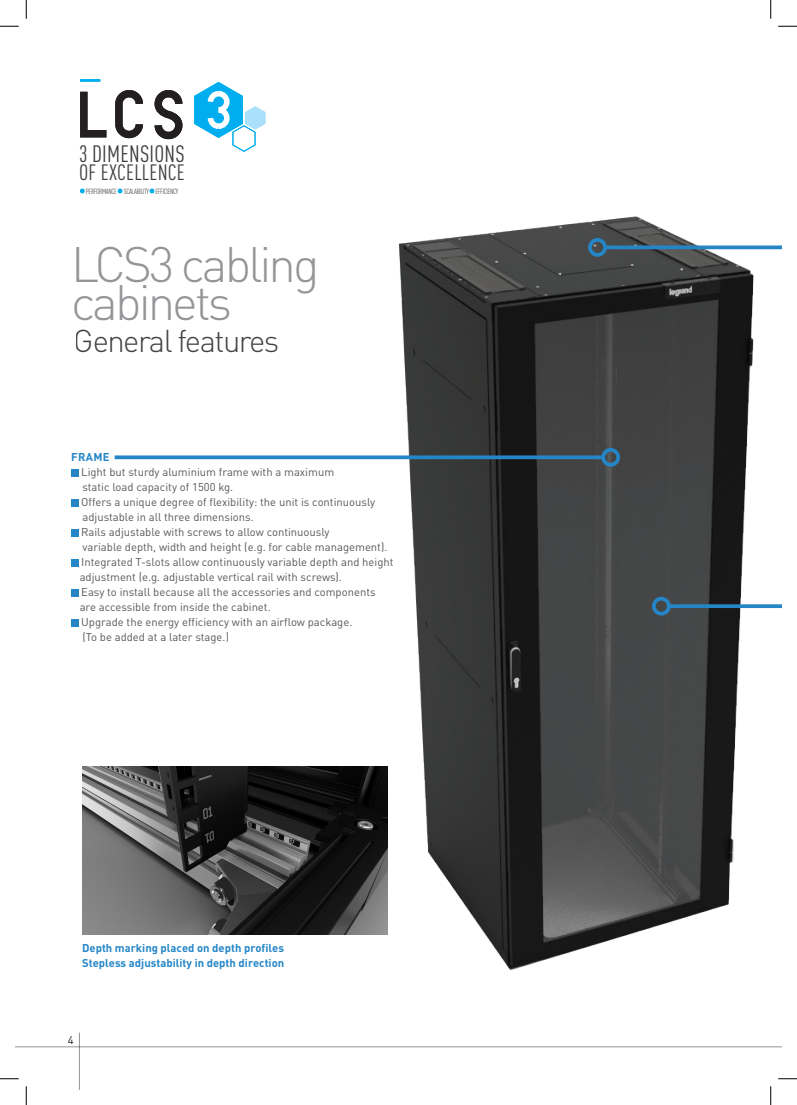
<style>
.page{position:relative;width:797px;height:1105px;background:#fff}
.page>*{position:absolute;margin:0;border:0;box-sizing:border-box;transform-origin:0 0}
.t1{font:300 49.12px/37.5px "DIN Pro";letter-spacing:-.06em;color:#939598}
.t2{font:300 31.12px "DIN Pro";letter-spacing:-.05em;color:#231f20}
.t3{font:condensed 23.38px "DIN Pro";letter-spacing:.01em;color:#3e3e3f}
.t4{font:condensed 21.88px "DIN Pro";letter-spacing:.01em;color:#3e3e3f}
.t5{font:11.25px/15px "DIN Pro";color:#57585a}
.t6{font:700 11.25px/15px "DIN Pro";color:#2486c7}
.t7{font:11.25px "DIN Pro";color:#231f20}
.t8{font:condensed 7.5px "DIN Pro";letter-spacing:-.04em;color:#57585a}
</style>
<div class="page">
<hr style="left:79px;top:1033px;width:1px;height:56px;background:#939598">
<hr style="left:16px;top:1046px;width:765px;height:1px;background:#939598">
<img style="left:206px;top:216px;width:575px;height:754px">
<div style="left:71px;top:469px;width:7px;height:7px;background:#2486c7"></div>
<div style="left:71px;top:499px;width:7px;height:7px;background:#2486c7"></div>
<div style="left:71px;top:529px;width:7px;height:7px;background:#2486c7"></div>
<div style="left:71px;top:559px;width:7px;height:7px;background:#2486c7"></div>
<div style="left:71px;top:589px;width:7px;height:7px;background:#2486c7"></div>
<div style="left:71px;top:619px;width:7px;height:7px;background:#2486c7"></div>
<img style="left:82px;top:767px;width:306px;height:167px">
<svg style="left:670px;top:604px;width:111px;height:4px"></svg>
<div style="left:652px;top:597px;width:18px;height:18px;border:4px solid #2486c7;border-radius:50%"></div>
<svg style="left:80px;top:188px;width:5px;height:6px"></svg>
<svg style="left:118px;top:188px;width:4px;height:6px"></svg>
<svg style="left:150px;top:188px;width:4px;height:6px"></svg>
<hr style="left:80px;top:79px;width:20px;height:3px;background:#00aeef">
<svg style="left:80px;top:90px;width:103px;height:50px"></svg>
<svg style="left:194px;top:82px;width:71px;height:70px"></svg>
<svg style="left:115px;top:455px;width:486px;height:4px;fill:#2486c7"></svg>
<div style="left:601px;top:448px;width:19px;height:19px;border:4px solid #2486c7;border-radius:50%"></div>
<svg style="left:607px;top:245px;width:174px;height:4px"></svg>
<div style="left:588px;top:238px;width:19px;height:19px;border:4px solid #2486c7;border-radius:50%"></div>
<svg style="left:0;top:25px;width:19px;height:2px"></svg>
<svg style="left:778px;top:25px;width:19px;height:2px"></svg>
<svg style="left:0;top:1078px;width:19px;height:1px"></svg>
<svg style="left:778px;top:1078px;width:19px;height:1px"></svg>
<svg style="left:25px;top:0;width:2px;height:19px"></svg>
<svg style="left:25px;top:1086px;width:2px;height:19px"></svg>
<svg style="left:770px;top:0;width:1px;height:19px"></svg>
<svg style="left:770px;top:1086px;width:1px;height:19px"></svg>
<h3 class="t3" style="left:79px;top:137px;width:107px">3 DIMENSIONS</h3>
<h3 class="t4" style="left:79px;top:157px;width:107px">OF EXCELLENCE</h3>
<p class="t8" style="left:86px;top:186px;width:94px">PERFORMANCE SCALABILITY EFFICIENCY</p>
<h1 class="t1" style="left:71px;top:242px;width:250px">LCS3 cabling cabinets</h1>
<h2 class="t2" style="left:74px;top:317px;width:207px">General features</h2>
<p class="t6" style="left:71px;top:449px;width:40px">FRAME</p>
<p class="t5" style="left:80px;top:464px;width:315px">Light but sturdy aluminium frame with a maximum<br>static load capacity of 1500 kg.<br>Offers a unique degree of flexibility: the unit is continuously adjustable in all three dimensions.<br>Rails adjustable with screws to allow continuously<br>variable depth, width and height (e.g. for cable management).<br>Integrated T-slots allow continuously variable depth and height adjustment (e.g. adjustable vertical rail with screws).<br>Easy to install because all the accessories and components<br>are accessible from inside the cabinet.<br>Upgrade the energy efficiency with an airflow package.<br>(To be added at a later stage.)</p>
<p class="t6" style="left:82px;top:940px;width:204px">Depth marking placed on depth profiles<br>Stepless adjustability in depth direction</p>
<p class="t7" style="left:68px;top:1031px;width:7px">4</p>
</div>
